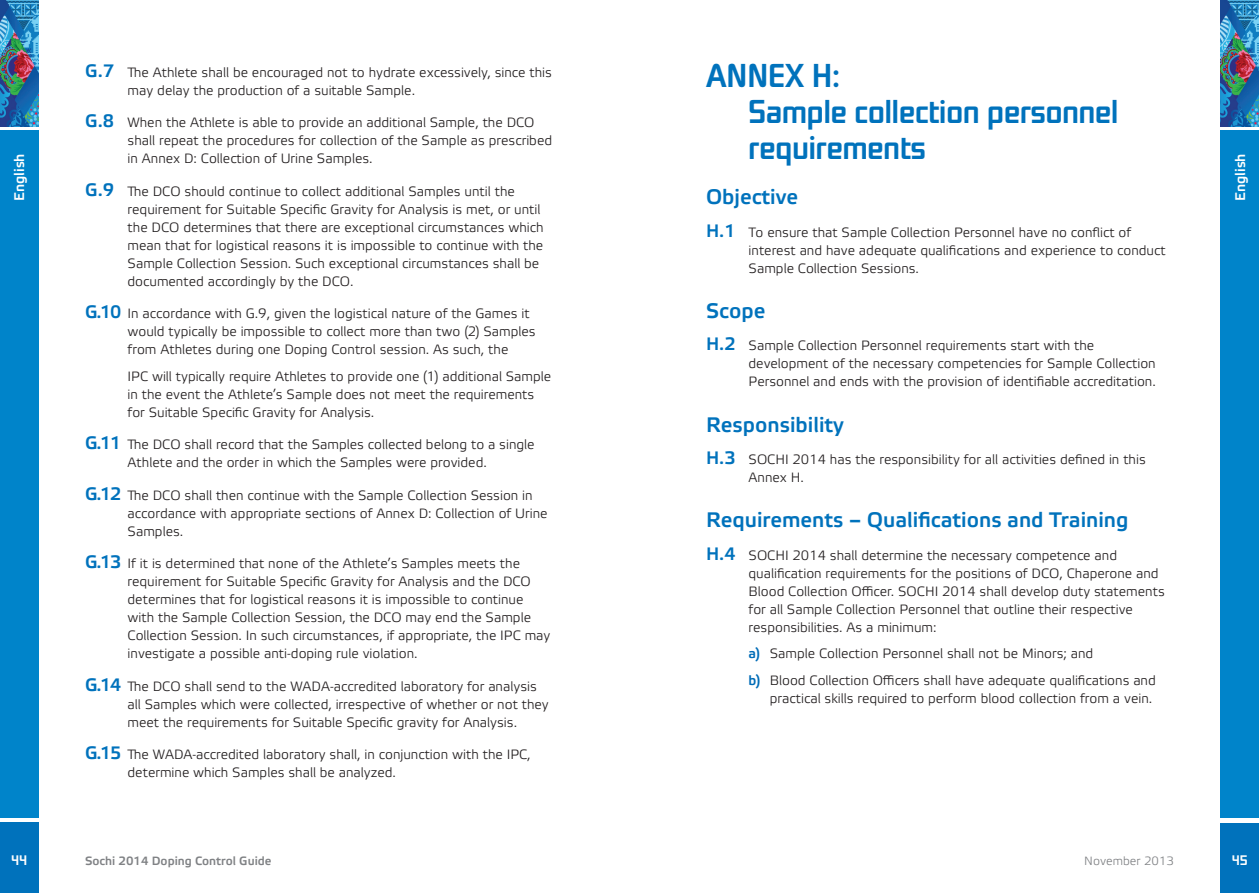
<style>
.page{position:relative;width:1259px;height:893px;background:#fff}
.page>*{position:absolute;margin:0;border:0;box-sizing:border-box;transform-origin:0 0}
.t1{font:500 33px/36px "Sochi 2014";color:#0072bc}
.t2{font:500 21px "Etelka";color:#0072bc}
.t3{font:500 13.95px "Etelka";color:#fff}
.t4{font:500 13.8px "Sochi 2014";color:#fff}
.t5{font:300 13.5px/18px "Etelka";color:#231f20}
.t6{font:500 12px "Etelka";color:#808285}
.t7{font:300 12px "Etelka";color:#808285}
.s1{font-weight:500;font-size:18px;color:#0072bc}
.s2{font-weight:500;color:#006cb7}
</style>
<div class="page">
<img style="left:0;top:0;width:38px;height:126px">
<div style="left:0;top:823px;width:38px;height:70px;background:#0072bc"></div>
<div style="left:0;top:131px;width:38px;height:687px;background:#0084ca"></div>
<img style="left:1220px;top:0;width:39px;height:126px">
<div style="left:1220px;top:823px;width:39px;height:70px;background:#0072bc"></div>
<div style="left:1220px;top:131px;width:39px;height:687px;background:#0084ca"></div>
<p class="t3" style="left:11px;top:201px;width:49px;rotate:-90deg">English</p>
<p class="t4" style="left:11px;top:851px;width:18px">44</p>
<p class="t5" style="left:128px;top:64px;width:426px;text-indent:-43px"><span class="s1">G.7</span> The Athlete shall be encouraged not to hydrate excessively, since this may delay the production of a suitable Sample.</p>
<p class="t5" style="left:128px;top:114px;width:426px;text-indent:-43px"><span class="s1">G.8</span> When the Athlete is able to provide an additional Sample, the DCO shall repeat the procedures for collection of the Sample as prescribed in Annex D: Collection of Urine Samples.</p>
<p class="t5" style="left:128px;top:183px;width:417px;text-indent:-43px"><span class="s1">G.9</span> The DCO should continue to collect additional Samples until the requirement for Suitable Specific Gravity for Analysis is met, or until the DCO determines that there are exceptional circumstances which mean that for logistical reasons it is impossible to continue with the Sample Collection Session. Such exceptional circumstances shall be documented accordingly by the DCO.</p>
<p class="t5" style="left:128px;top:305px;width:410px;text-indent:-43px"><span class="s1">G.10</span> In accordance with G.9, given the logistical nature of the Games it would typically be impossible to collect more than two (2) Samples from Athletes during one Doping Control session. As such, the</p>
<p class="t5" style="left:128px;top:368px;width:425px">IPC will typically require Athletes to provide one (1) additional Sample in the event the Athlete’s Sample does not meet the requirements for Suitable Specific Gravity for Analysis.</p>
<p class="t5" style="left:85px;top:436px;width:451px;text-align:center"><span class="s1">G.11</span> The DCO shall record that the Samples collected belong to a single<br>Athlete and the order in which the Samples were provided.</p>
<p class="t5" style="left:128px;top:487px;width:421px;text-indent:-43px"><span class="s1">G.12</span> The DCO shall then continue with the Sample Collection Session in accordance with appropriate sections of Annex D: Collection of Urine<br>Samples.</p>
<p class="t5" style="left:128px;top:555px;width:424px;text-indent:-43px"><span class="s1">G.13</span> If it is determined that none of the Athlete’s Samples meets the requirement for Suitable Specific Gravity for Analysis and the DCO determines that for logistical reasons it is impossible to continue with the Sample Collection Session, the DCO may end the Sample Collection Session. In such circumstances, if appropriate, the IPC may investigate a possible anti-doping rule violation.</p>
<p class="t5" style="left:128px;top:678px;width:423px;text-indent:-43px"><span class="s1">G.14</span> The DCO shall send to the WADA-accredited laboratory for analysis all Samples which were collected, irrespective of whether or not they meet the requirements for Suitable Specific gravity for Analysis.</p>
<p class="t5" style="left:128px;top:746px;width:405px;text-indent:-43px"><span class="s1">G.15</span> The WADA-accredited laboratory shall, in conjunction with the IPC, determine which Samples shall be analyzed.</p>
<h1 class="t1" style="left:748px;top:56px;width:371px;text-indent:-43px">ANNEX H:<br>Sample collection personnel requirements</h1>
<h2 class="t2" style="left:706px;top:185px;width:94px">Objective</h2>
<p class="t5" style="left:748px;top:224px;width:418px;text-indent:-43px"><span class="s1">H.1</span> To ensure that Sample Collection Personnel have no conflict of interest and have adequate qualifications and experience to conduct<br>Sample Collection Sessions.</p>
<h2 class="t2" style="left:706px;top:299px;width:61px">Scope</h2>
<p class="t5" style="left:748px;top:337px;width:409px;text-indent:-43px"><span class="s1">H.2</span> Sample Collection Personnel requirements start with the development of the necessary competencies for Sample Collection<br>Personnel and ends with the provision of identifiable accreditation.</p>
<h2 class="t2" style="left:706px;top:412px;width:139px">Responsibility</h2>
<p class="t5" style="left:748px;top:451px;width:399px;text-indent:-43px"><span class="s1">H.3</span> SOCHI 2014 has the responsibility for all activities defined in this<br>Annex H.</p>
<h2 class="t2" style="left:706px;top:508px;width:424px">Requirements – Qualifications and Training</h2>
<p class="t5" style="left:748px;top:547px;width:418px;text-indent:-43px"><span class="s1">H.4</span> SOCHI 2014 shall determine the necessary competence and qualification requirements for the positions of DCO, Chaperone and Blood Collection Officer. SOCHI 2014 shall develop duty statements for all Sample Collection Personnel that outline their respective responsibilities. As a minimum:</p>
<p class="t5" style="left:748px;top:641px;width:409px;line-height:26.5px"><span class="s2">a)</span> Sample Collection Personnel shall not be Minors; and<br><span class="s2">b)</span> Blood Collection Officers shall have adequate qualifications and</p>
<p class="t5" style="left:770px;top:690px;width:384px">practical skills required to perform blood collection from a vein.</p>
<p class="t3" style="left:1232px;top:201px;width:49px;rotate:-90deg">English</p>
<p class="t6" style="left:85px;top:854px;width:188px">Sochi 2014 Doping Control Guide</p>
<p class="t7" style="left:1084px;top:854px;width:91px">November 2013</p>
<p class="t4" style="left:1231px;top:851px;width:18px">45</p>
</div>
